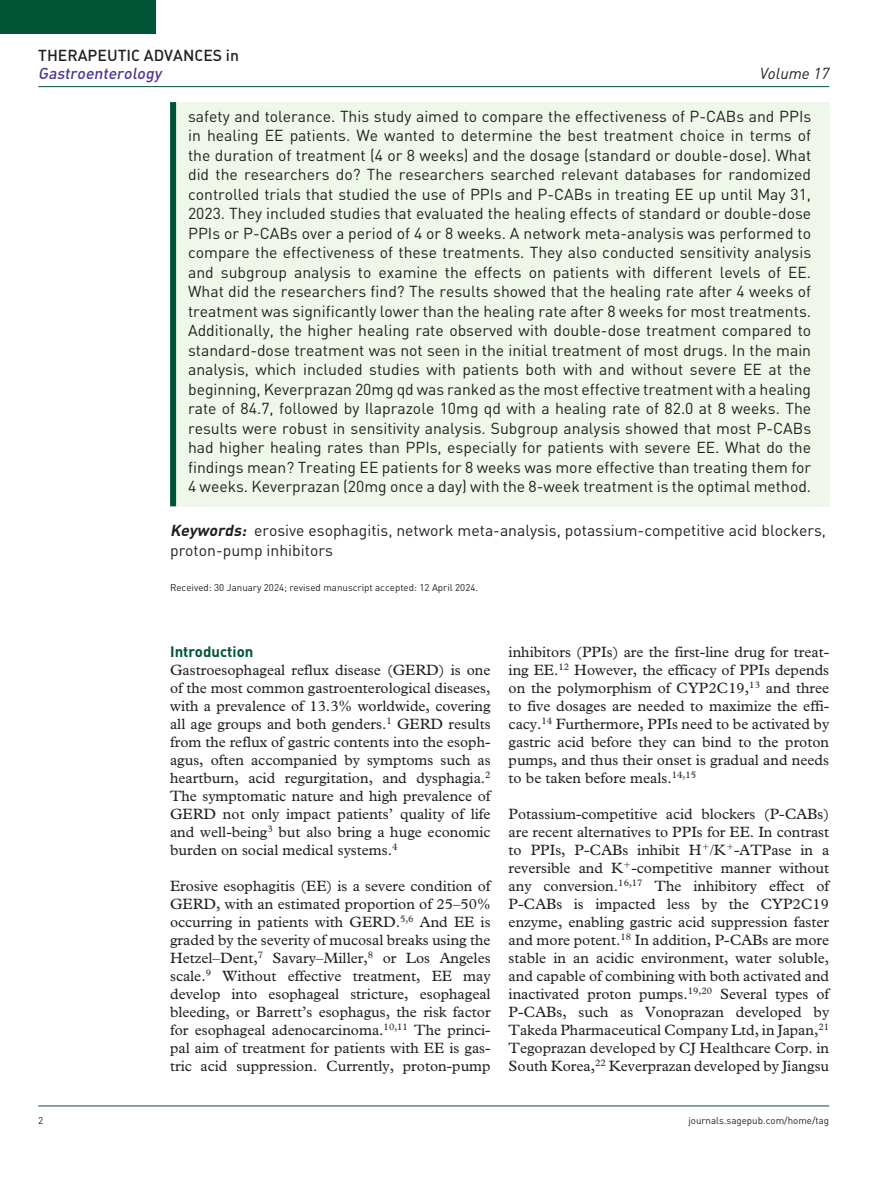
<style>
.page{position:relative;width:893px;height:1191px;background:#fff}
.page>*{position:absolute;margin:0;border:0;box-sizing:border-box;transform-origin:0 0}
.t1{font:15.75px/19.5px "DIN";color:#231f20;text-align:justify}
.t2{font:15.75px "DIN Medium Alternate";color:#231f20}
.t3{font:italic 15.75px "DIN Medium Alternate";color:#4f3890}
.t4{font:italic 15.75px "DIN";color:#231f20}
.t5{font:15px/18px "Plantin Std";color:#231f20;text-align:justify}
.t6{font:700 15px "DIN";color:#015436}
.t7{font:9.75px "DIN";color:#231f20}
.s1{font-weight:700;font-style:italic}
</style>
<div class="page">
<hr style="left:38px;top:86px;width:791px;height:1px;background:#015436">
<hr style="left:38px;top:1105px;width:791px;height:1px;background:#015436">
<div style="left:0;top:0;width:155px;height:34px;background:#015436"></div>
<div style="left:170px;top:102px;width:659px;height:404px;background:#eff7ea"></div>
<div style="left:170px;top:102px;width:6px;height:404px;background:#015436"></div>
<p class="t2" style="left:38px;top:45px;width:202px">THERAPEUTIC ADVANCES IN</p>
<p class="t3" style="left:38px;top:63px;width:125px">Gastroenterology</p>
<p class="t4" style="left:760px;top:63px;width:71px">Volume 17</p>
<p class="t1" style="left:188px;top:106px;width:625px">safety and tolerance. This study aimed to compare the effectiveness of P-CABs and PPIs in healing EE patients. We wanted to determine the best treatment choice in terms of the duration of treatment (4 or 8 weeks) and the dosage (standard or double-dose). What did the researchers do? The researchers searched relevant databases for randomized controlled trials that studied the use of PPIs and P-CABs in treating EE up until May 31, 2023. They included studies that evaluated the healing effects of standard or double-dose PPIs or P-CABs over a period of 4 or 8 weeks. A network meta-analysis was performed to compare the effectiveness of these treatments. They also conducted sensitivity analysis and subgroup analysis to examine the effects on patients with different levels of EE.<br>What did the researchers find? The results showed that the healing rate after 4 weeks of treatment was significantly lower than the healing rate after 8 weeks for most treatments.<br>Additionally, the higher healing rate observed with double-dose treatment compared to standard-dose treatment was not seen in the initial treatment of most drugs. In the main analysis, which included studies with patients both with and without severe EE at the beginning, Keverprazan 20mg qd was ranked as the most effective treatment with a healing rate of 84.7, followed by Ilaprazole 10mg qd with a healing rate of 82.0 at 8 weeks. The results were robust in sensitivity analysis. Subgroup analysis showed that most P-CABs had higher healing rates than PPIs, especially for patients with severe EE. What do the findings mean? Treating EE patients for 8 weeks was more effective than treating them for 4 weeks. Keverprazan (20mg once a day) with the 8-week treatment is the optimal method.</p>
<p class="t1" style="left:170px;top:521px;width:657px"><span class="s1">Keywords:</span> erosive esophagitis, network meta-analysis, potassium-competitive acid blockers, proton-pump inhibitors</p>
<p class="t7" style="left:170px;top:581px;width:310px">Received: 30 January 2024; revised manuscript accepted: 12 April 2024.</p>
<p class="t6" style="left:170px;top:641px;width:85px">Introduction</p>
<p class="t5" style="left:170px;top:660px;width:322px">Gastroesophageal reflux disease (GERD) is one of the most common gastroenterological diseases, with a prevalence of 13.3% worldwide, covering all age groups and both genders.<sup>1</sup> GERD results from the reflux of gastric contents into the esoph&shy;agus, often accompanied by symptoms such as heartburn, acid regurgitation, and dysphagia.<sup>2<br></sup>The symptomatic nature and high prevalence of GERD not only impact patients’ quality of life and well-being<sup>3</sup> but also bring a huge economic burden on social medical systems.<sup>4</sup></p>
<p class="t5" style="left:170px;top:876px;width:322px">Erosive esophagitis (EE) is a severe condition of GERD, with an estimated proportion of 25–50% occurring in patients with GERD.<sup>5,6</sup> And EE is graded by the severity of mucosal breaks using the Hetzel–Dent,<sup>7</sup> Savary–Miller,<sup>8</sup> or Los Angeles scale.<sup>9</sup> Without effective treatment, EE may develop into esophageal stricture, esophageal bleeding, or Barrett’s esophagus, the risk factor for esophageal adenocarcinoma.<sup>10,11</sup> The princi&shy;pal aim of treatment for patients with EE is gas&shy;tric acid suppression. Currently, proton-pump</p>
<p class="t5" style="left:509px;top:642px;width:322px">inhibitors (PPIs) are the first-line drug for treat&shy;ing EE.<sup>12</sup> However, the efficacy of PPIs depends on the polymorphism of CYP2C19,<sup>13</sup> and three to five dosages are needed to maximize the effi&shy;cacy.<sup>14</sup> Furthermore, PPIs need to be activated by gastric acid before they can bind to the proton pumps, and thus their onset is gradual and needs to be taken before meals.<sup>14,15</sup></p>
<p class="t5" style="left:509px;top:804px;width:322px">Potassium-competitive acid blockers (P-CABs) are recent alternatives to PPIs for EE. In contrast to PPIs, P-CABs inhibit H /K -ATPase in a reversible and K -competitive manner without any conversion.<sup>16,17</sup> The inhibitory effect of P-CABs is impacted less by the CYP2C19 enzyme, enabling gastric acid suppression faster and more potent.<sup>18</sup> In addition, P-CABs are more stable in an acidic environment, water soluble, and capable of combining with both activated and inactivated proton pumps.<sup>19,20</sup> Several types of P-CABs, such as Vonoprazan developed by Takeda Pharmaceutical Company Ltd, in Japan,<sup>21<br></sup>Tegoprazan developed by CJ Healthcare Corp. in South Korea,<sup>22</sup> Keverprazan developed by Jiangsu</p>
<p class="t7" style="left:38px;top:1114px;width:7px">2</p>
<p class="t7" style="left:688px;top:1114px;width:142px">journals.sagepub.com/home/tag</p>
</div>
